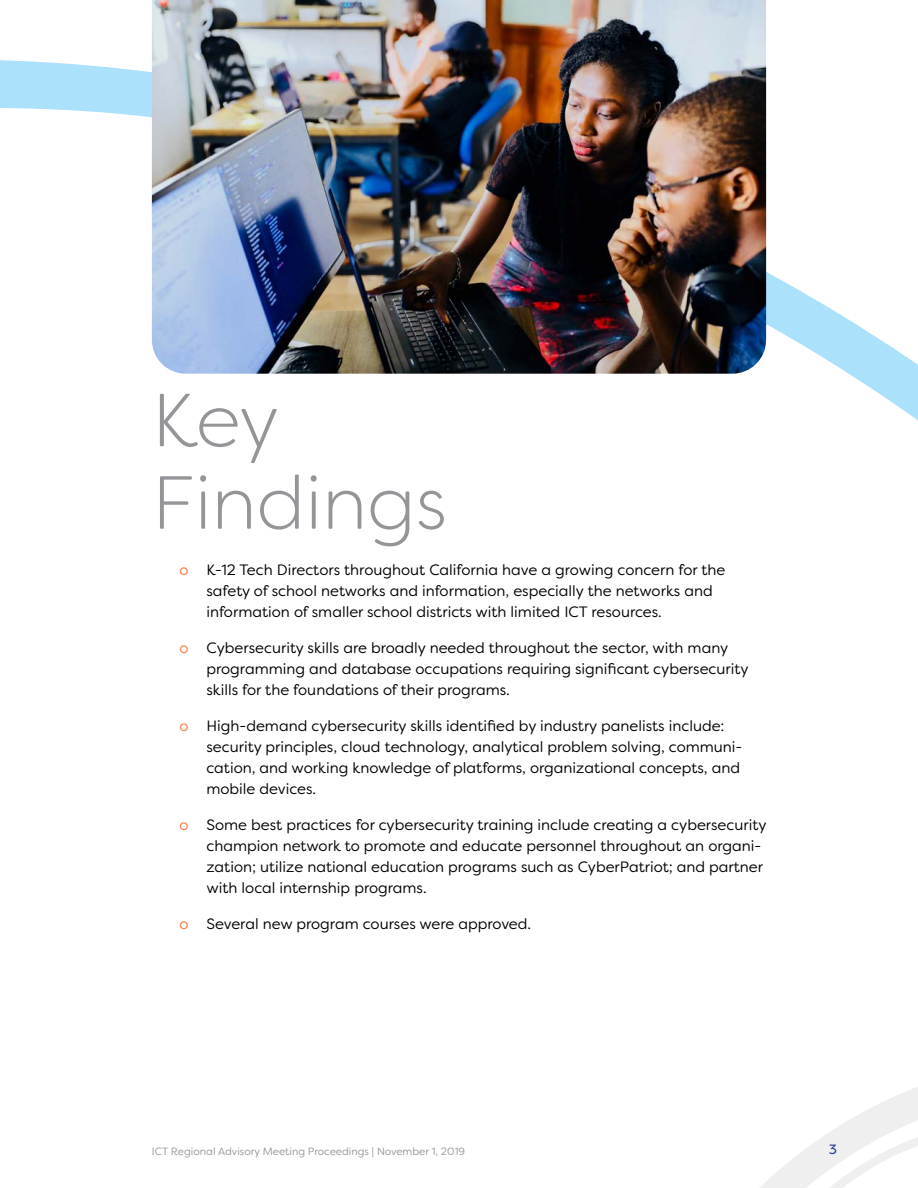
<style>
.page{position:relative;width:918px;height:1188px;background:#fff}
.page>*{position:absolute;margin:0;border:0;box-sizing:border-box;transform-origin:0 0}
.t1{font:300 75px/82.5px "Filson Soft";color:#939598}
.t2{font:15px/21px "Filson Soft";color:#000}
.t3{font:13.5px "Filson Soft";color:#2a4996}
.t4{font:10.5px "Filson Soft";color:#939598}
.s1{color:#f4743c}
</style>
<div class="page">
<svg style="left:0;top:60px;width:918px;height:361px"></svg>
<img style="left:152px;top:0;width:614px;height:374px">
<svg style="left:760px;top:1087px;width:158px;height:101px"></svg>
<h1 class="t1" style="left:152px;top:378px;width:297px">Key<br>Findings</h1>
<p class="t2" style="left:206px;top:559px;width:521px;text-indent:-27px"><span class="s1">o</span> K-12 Tech Directors throughout California have a growing concern for the safety of school networks and information, especially the networks and information of smaller school districts with limited ICT resources.</p>
<p class="t2" style="left:206px;top:637px;width:544px;text-indent:-27px"><span class="s1">o</span> Cybersecurity skills are broadly needed throughout the sector, with many programming and database occupations requiring significant cybersecurity skills for the foundations of their programs.</p>
<p class="t2" style="left:206px;top:715px;width:537px;text-indent:-27px"><span class="s1">o</span> High-demand cybersecurity skills identified by industry panelists include: security principles, cloud technology, analytical problem solving, communi&shy;cation, and working knowledge of platforms, organizational concepts, and mobile devices.</p>
<p class="t2" style="left:206px;top:814px;width:562px;text-indent:-27px"><span class="s1">o</span> Some best practices for cybersecurity training include creating a cybersecurity champion network to promote and educate personnel throughout an organi&shy;zation; utilize national education programs such as CyberPatriot; and partner with local internship programs.</p>
<p class="t2" style="left:179px;top:913px;width:353px"><span class="s1">o</span> Several new program courses were approved.</p>
<p class="t4" style="left:152px;top:1144px;width:315px">ICT Regional Advisory Meeting Proceedings | November 1, 2019</p>
<p class="t3" style="left:829px;top:1140px;width:10px">3</p>
</div>
